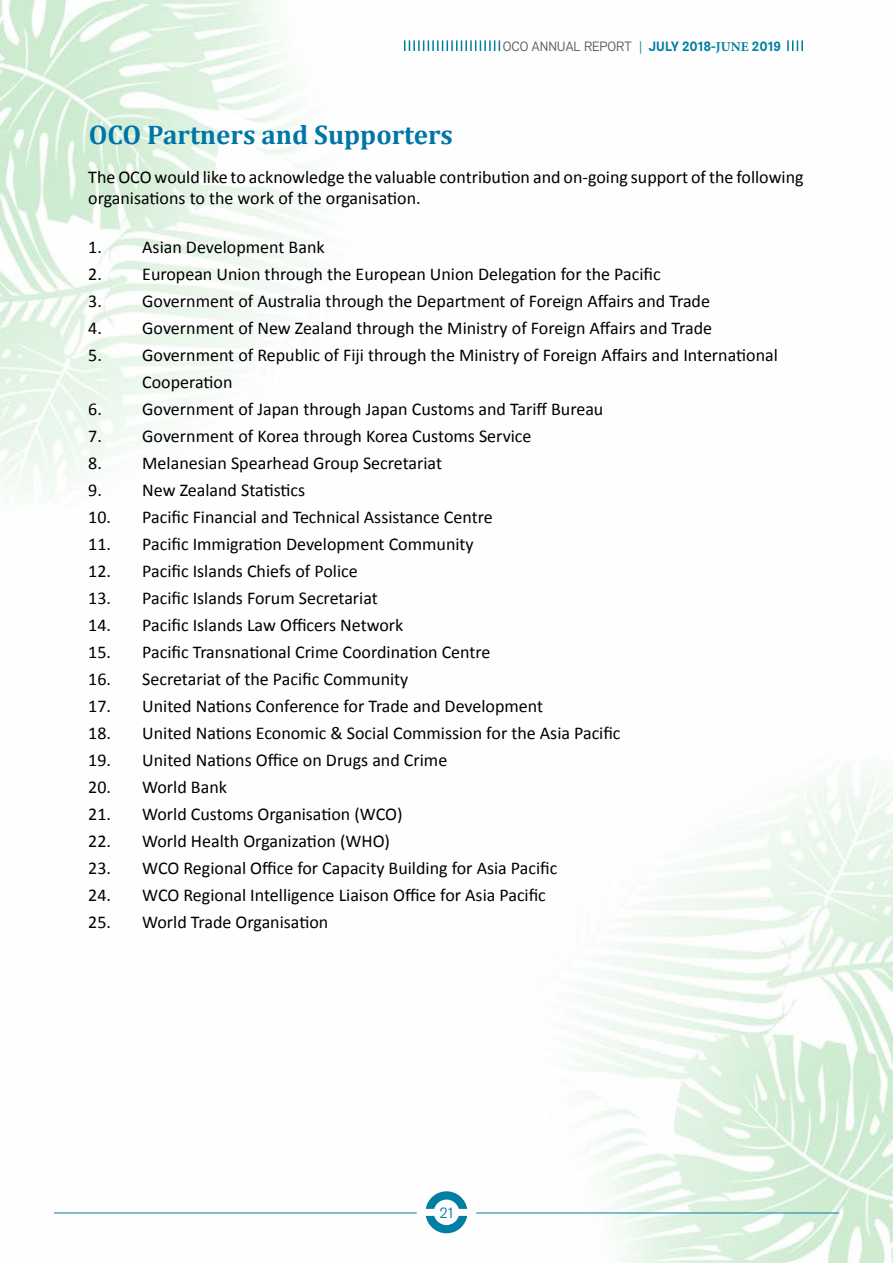
<style>
.page{position:relative;width:893px;height:1263px;background:#fff}
.page>*{position:absolute;margin:0;border:0;box-sizing:border-box;transform-origin:0 0}
.t1{font:700 27px "Cambria";color:#0076a7}
.t2{font:18px/21.6px "Calibri";color:#000}
.t3{font:15px "Air";color:#007da2}
.t4{font:13.5px "Air";color:#575756}
.s1{color:#007da2}
.s2{font-weight:700;color:#007da2}
.s3{font-family:"Minion Pro";font-weight:700;color:#007da2}
</style>
<div class="page">
<img style="left:0;top:0;width:893px;height:1263px">
<hr style="left:54px;top:1213px;width:363px;height:1px;background:#007da2">
<hr style="left:476px;top:1213px;width:363px;height:1px;background:#007da2">
<svg style="left:426px;top:1191px;width:41px;height:18px"></svg>
<svg style="left:426px;top:1216px;width:41px;height:17px"></svg>
<svg style="left:787px;top:40px;width:16px;height:11px"></svg>
<svg style="left:404px;top:40px;width:96px;height:11px"></svg>
<p class="t4" style="left:503px;top:38px;width:280px">OCO ANNUAL REPORT <span class="s1">|</span> <span class="s2">JULY 2018-</span><span class="s3">JUNE</span> <span class="s2">2019</span></p>
<h1 class="t1" style="left:89px;top:116px;width:366px">OCO Partners and Supporters</h1>
<p class="t2" style="left:88px;top:166px;width:717px">The OCO would like to acknowledge the valuable contribution and on-going support of the following organisations to the work of the organisation.</p>
<p class="t2" style="left:88px;top:236px;width:238px">1. Asian Development Bank</p>
<p class="t2" style="left:88px;top:263px;width:574px">2. European Union through the European Union Delegation for the Pacific</p>
<p class="t2" style="left:88px;top:290px;width:623px">3. Government of Australia through the Department of Foreign Affairs and Trade</p>
<p class="t2" style="left:88px;top:317px;width:625px">4. Government of New Zealand through the Ministry of Foreign Affairs and Trade</p>
<p class="t2" style="left:142px;top:341px;width:637px;line-height:27px;text-indent:-54px">5. Government of Republic of Fiji through the Ministry of Foreign Affairs and International<br>Cooperation</p>
<p class="t2" style="left:88px;top:398px;width:517px">6. Government of Japan through Japan Customs and Tariff Bureau</p>
<p class="t2" style="left:88px;top:425px;width:445px">7. Government of Korea through Korea Customs Service</p>
<p class="t2" style="left:88px;top:452px;width:355px">8. Melanesian Spearhead Group Secretariat</p>
<p class="t2" style="left:88px;top:479px;width:218px">9. New Zealand Statistics</p>
<p class="t2" style="left:88px;top:506px;width:406px">10. Pacific Financial and Technical Assistance Centre</p>
<p class="t2" style="left:88px;top:533px;width:387px">11. Pacific Immigration Development Community</p>
<p class="t2" style="left:88px;top:560px;width:271px">12. Pacific Islands Chiefs of Police</p>
<p class="t2" style="left:88px;top:587px;width:291px">13. Pacific Islands Forum Secretariat</p>
<p class="t2" style="left:88px;top:614px;width:317px">14. Pacific Islands Law Officers Network</p>
<p class="t2" style="left:88px;top:641px;width:404px">15. Pacific Transnational Crime Coordination Centre</p>
<p class="t2" style="left:88px;top:668px;width:322px">16. Secretariat of the Pacific Community</p>
<p class="t2" style="left:88px;top:695px;width:456px">17. United Nations Conference for Trade and Development</p>
<p class="t2" style="left:88px;top:722px;width:534px">18. United Nations Economic &amp; Social Commission for the Asia Pacific</p>
<p class="t2" style="left:88px;top:749px;width:361px">19. United Nations Office on Drugs and Crime</p>
<p class="t2" style="left:88px;top:776px;width:140px">20. World Bank</p>
<p class="t2" style="left:88px;top:803px;width:316px">21. World Customs Organisation (WCO)</p>
<p class="t2" style="left:88px;top:830px;width:303px">22. World Health Organization (WHO)</p>
<p class="t2" style="left:88px;top:857px;width:471px">23. WCO Regional Office for Capacity Building for Asia Pacific</p>
<p class="t2" style="left:88px;top:884px;width:459px">24. WCO Regional Intelligence Liaison Office for Asia Pacific</p>
<p class="t2" style="left:88px;top:911px;width:242px">25. World Trade Organisation</p>
<p class="t3" style="left:439px;top:1203px;width:15px">21</p>
</div>
